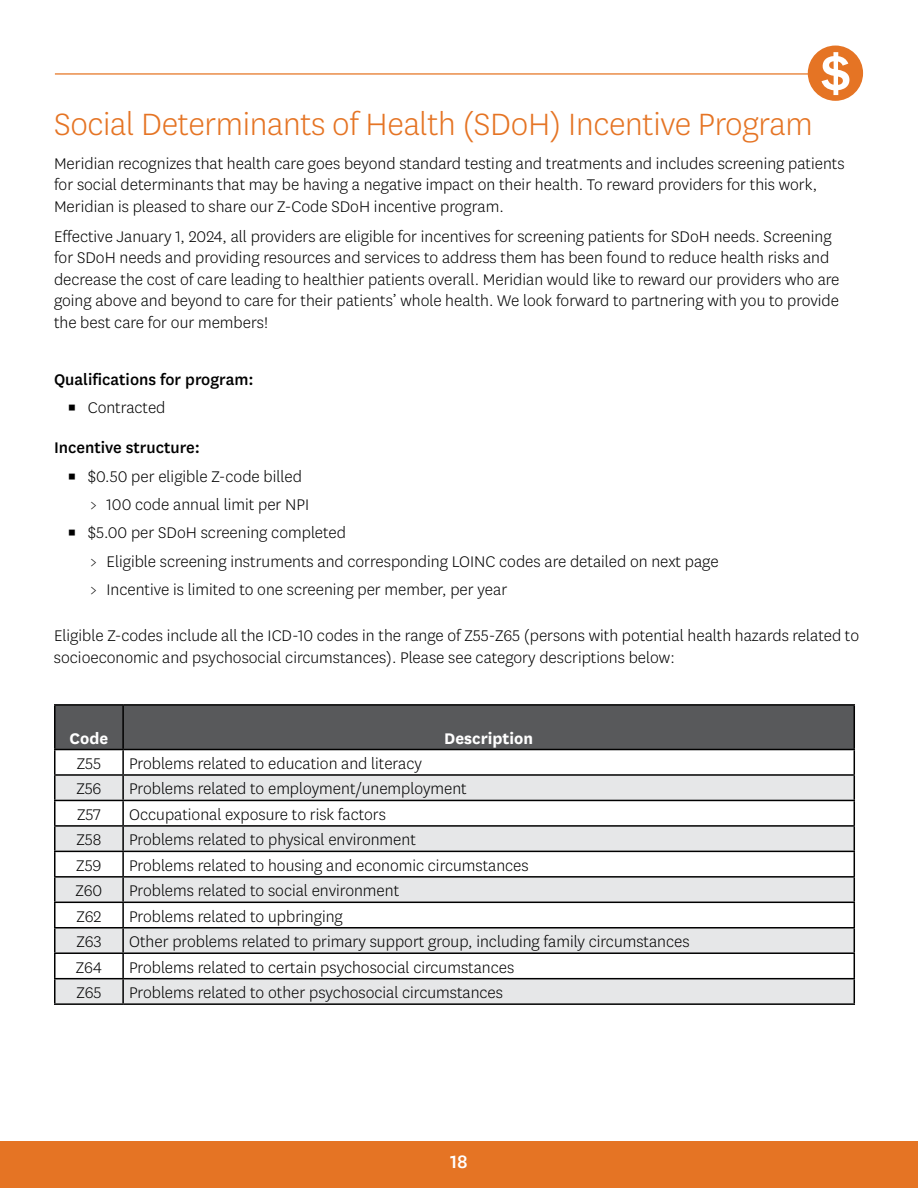
<style>
.page{position:relative;width:918px;height:1188px;background:#fff}
.page>*{position:absolute;margin:0;border:0;box-sizing:border-box;transform-origin:0 0}
.t1{font:300 36px "Centene Sans";letter-spacing:-.01em;color:#e57424}
.t2{font:500 21px "Centene Sans";color:#fff}
.t3{font:300 18px/21.6px "Centene Sans";color:#000}
.t4{font:500 18px "Centene Sans";color:#000}
.t5{font:700 18px "Centene Sans";color:#fff}
</style>
<div class="page">
<div style="left:0;top:1141px;width:458px;height:47px;background:#e57424"></div>
<div style="left:458px;top:1141px;width:460px;height:47px;background:#e57424"></div>
<hr style="left:54px;top:704px;width:69px;height:2px;background:#000">
<hr style="left:54px;top:706px;width:2px;height:43px;background:#000">
<hr style="left:123px;top:704px;width:732px;height:2px;background:#000">
<hr style="left:54px;top:749px;width:69px;height:1px;background:#000">
<hr style="left:54px;top:750px;width:2px;height:24px;background:#000">
<hr style="left:54px;top:774px;width:69px;height:2px;background:#000">
<hr style="left:54px;top:776px;width:2px;height:24px;background:#000">
<hr style="left:54px;top:800px;width:69px;height:1px;background:#000">
<hr style="left:54px;top:801px;width:2px;height:24px;background:#000">
<hr style="left:54px;top:825px;width:69px;height:2px;background:#000">
<hr style="left:54px;top:827px;width:2px;height:24px;background:#000">
<hr style="left:54px;top:851px;width:69px;height:1px;background:#000">
<hr style="left:54px;top:852px;width:2px;height:24px;background:#000">
<hr style="left:54px;top:876px;width:69px;height:2px;background:#000">
<hr style="left:54px;top:878px;width:2px;height:24px;background:#000">
<hr style="left:54px;top:902px;width:69px;height:1px;background:#000">
<hr style="left:54px;top:903px;width:2px;height:24px;background:#000">
<hr style="left:54px;top:927px;width:69px;height:2px;background:#000">
<hr style="left:54px;top:929px;width:2px;height:23px;background:#000">
<hr style="left:54px;top:952px;width:69px;height:2px;background:#000">
<hr style="left:54px;top:954px;width:2px;height:24px;background:#000">
<hr style="left:54px;top:978px;width:69px;height:1px;background:#000">
<hr style="left:54px;top:979px;width:2px;height:24px;background:#000">
<svg style="left:55px;top:705px;width:800px;height:298px"></svg>
<hr style="left:54px;top:1003px;width:69px;height:2px;background:#000">
<hr style="left:123px;top:1003px;width:732px;height:2px;background:#000">
<hr style="left:55px;top:73px;width:773px;height:2px;background:#ea8c48">
<div style="left:808px;top:46px;width:55px;height:55px;background:#e57424;border-radius:50%"></div>
<svg style="left:822px;top:52px;width:27px;height:43px"></svg>
<h2 class="t1" style="left:54px;top:102px;width:760px">Social Determinants of Health (SDoH) Incentive Program</h2>
<p class="t3" style="left:54px;top:152px;width:792px">Meridian recognizes that health care goes beyond standard testing and treatments and includes screening patients for social determinants that may be having a negative impact on their health. To reward providers for this work,<br>Meridian is pleased to share our Z-Code SDoH incentive program.</p>
<p class="t3" style="left:54px;top:225px;width:787px">Effective January 1, 2024, all providers are eligible for incentives for screening patients for SDoH needs. Screening for SDoH needs and providing resources and services to address them has been found to reduce health risks and decrease the cost of care leading to healthier patients overall. Meridian would like to reward our providers who are going above and beyond to care for their patients’ whole health. We look forward to partnering with you to provide the best care for our members!</p>
<p class="t4" style="left:54px;top:367px;width:201px">Qualifications for program:</p>
<p class="t3" style="left:68px;top:396px;width:99px">▪ Contracted</p>
<p class="t4" style="left:54px;top:436px;width:147px">Incentive structure:</p>
<p class="t3" style="left:68px;top:465px;width:236px">▪ $0.50 per eligible Z-code billed</p>
<p class="t3" style="left:90px;top:493px;width:221px">&gt; 100 code annual limit per NPI</p>
<p class="t3" style="left:68px;top:522px;width:280px">▪ $5.00 per SDoH screening completed</p>
<p class="t3" style="left:90px;top:550px;width:630px">&gt; Eligible screening instruments and corresponding LOINC codes are detailed on next page</p>
<p class="t3" style="left:90px;top:578px;width:419px">&gt; Incentive is limited to one screening per member, per year</p>
<p class="t3" style="left:54px;top:625px;width:807px">Eligible Z-codes include all the ICD-10 codes in the range of Z55-Z65 (persons with potential health hazards related to socioeconomic and psychosocial circumstances). Please see category descriptions below:</p>
<p class="t5" style="left:70px;top:725px;width:40px">Code</p>
<p class="t5" style="left:444px;top:725px;width:90px">Description</p>
<p class="t3" style="left:77px;top:752px;width:26px">Z55</p>
<p class="t3" style="left:129px;top:752px;width:294px">Problems related to education and literacy</p>
<p class="t3" style="left:76px;top:778px;width:27px">Z56</p>
<p class="t3" style="left:129px;top:778px;width:339px">Problems related to employment/unemployment</p>
<p class="t3" style="left:77px;top:803px;width:25px">Z57</p>
<p class="t3" style="left:129px;top:803px;width:258px">Occupational exposure to risk factors</p>
<p class="t3" style="left:76px;top:829px;width:26px">Z58</p>
<p class="t3" style="left:129px;top:829px;width:288px">Problems related to physical environment</p>
<p class="t3" style="left:76px;top:854px;width:27px">Z59</p>
<p class="t3" style="left:129px;top:854px;width:401px">Problems related to housing and economic circumstances</p>
<p class="t3" style="left:75px;top:880px;width:28px">Z60</p>
<p class="t3" style="left:129px;top:880px;width:272px">Problems related to social environment</p>
<p class="t3" style="left:76px;top:905px;width:27px">Z62</p>
<p class="t3" style="left:129px;top:905px;width:215px">Problems related to upbringing</p>
<p class="t3" style="left:76px;top:930px;width:26px">Z63</p>
<p class="t3" style="left:129px;top:930px;width:562px">Other problems related to primary support group, including family circumstances</p>
<p class="t3" style="left:76px;top:956px;width:27px">Z64</p>
<p class="t3" style="left:129px;top:956px;width:387px">Problems related to certain psychosocial circumstances</p>
<p class="t3" style="left:76px;top:981px;width:27px">Z65</p>
<p class="t3" style="left:129px;top:981px;width:376px">Problems related to other psychosocial circumstances</p>
<p class="t2" style="left:450px;top:1147px;width:19px">18</p>
</div>
